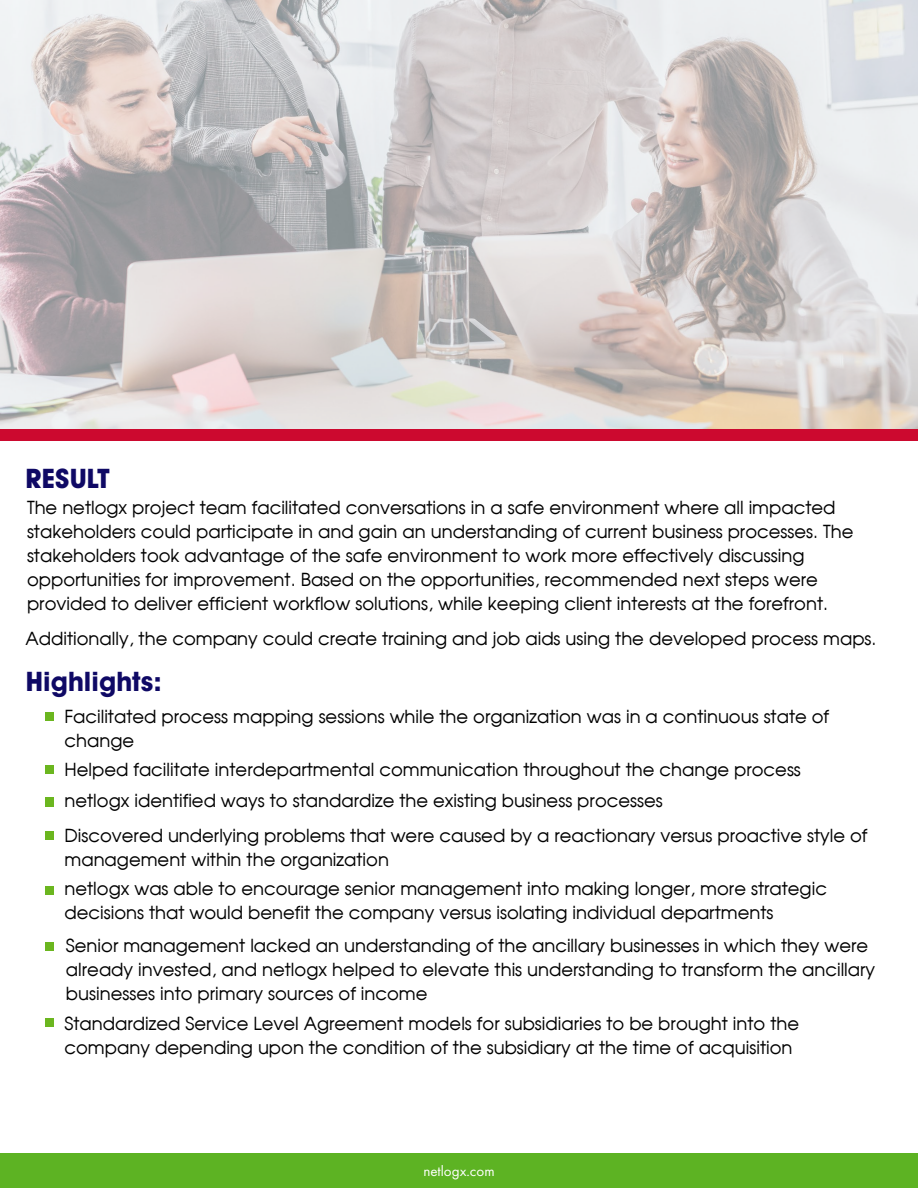
<style>
.page{position:relative;width:918px;height:1188px;background:#fff}
.page>*{position:absolute;margin:0;border:0;box-sizing:border-box;transform-origin:0 0}
.t1{font:700 27px "Avant Garde IT Cby BT";color:#0f0965}
.t2{font:18px/24px "Avant Garde";color:#000}
.t3{font:15px "Futura PT";color:#fff}
</style>
<div class="page">
<img style="left:0;top:0;width:918px;height:429px">
<div style="left:0;top:1153px;width:918px;height:35px;background:#5db323"></div>
<div style="left:0;top:429px;width:918px;height:12px;background:#cc092f"></div>
<div style="left:45px;top:712px;width:9px;height:9px;background:#6bb61f"></div>
<div style="left:45px;top:765px;width:9px;height:9px;background:#6bb61f"></div>
<div style="left:45px;top:798px;width:9px;height:9px;background:#6bb61f"></div>
<div style="left:45px;top:831px;width:9px;height:9px;background:#6bb61f"></div>
<div style="left:45px;top:886px;width:9px;height:9px;background:#6bb61f"></div>
<div style="left:45px;top:942px;width:9px;height:9px;background:#6bb61f"></div>
<div style="left:45px;top:1018px;width:9px;height:9px;background:#6bb61f"></div>
<h1 class="t1" style="left:26px;top:462px;width:85px">RESULT</h1>
<p class="t2" style="left:27px;top:496px;width:828px">The netlogx project team facilitated conversations in a safe environment where all impacted stakeholders could participate in and gain an understanding of current business processes. The stakeholders took advantage of the safe environment to work more effectively discussing opportunities for improvement. Based on the opportunities, recommended next steps were provided to deliver efficient workflow solutions, while keeping client interests at the forefront.</p>
<p class="t2" style="left:25px;top:626px;width:853px">Additionally, the company could create training and job aids using the developed process maps.</p>
<h1 class="t1" style="left:26px;top:665px;width:138px">Highlights:</h1>
<p class="t2" style="left:64px;top:704px;width:766px">Facilitated process mapping sessions while the organization was in a continuous state of change</p>
<p class="t2" style="left:64px;top:754px;width:738px;line-height:30.5px">Helped facilitate interdepartmental communication throughout the change process netlogx identified ways to standardize the existing business processes</p>
<p class="t2" style="left:64px;top:823px;width:805px">Discovered underlying problems that were caused by a reactionary versus proactive style of management within the organization</p>
<p class="t2" style="left:64px;top:876px;width:764px">netlogx was able to encourage senior management into making longer, more strategic decisions that would benefit the company versus isolating individual departments</p>
<p class="t2" style="left:66px;top:934px;width:811px">Senior management lacked an understanding of the ancillary businesses in which they were already invested, and netlogx helped to elevate this understanding to transform the ancillary businesses into primary sources of income</p>
<p class="t2" style="left:65px;top:1011px;width:736px">Standardized Service Level Agreement models for subsidiaries to be brought into the company depending upon the condition of the subsidiary at the time of acquisition</p>
<p class="t3" style="left:423px;top:1162px;width:73px">netlogx.com</p>
</div>
